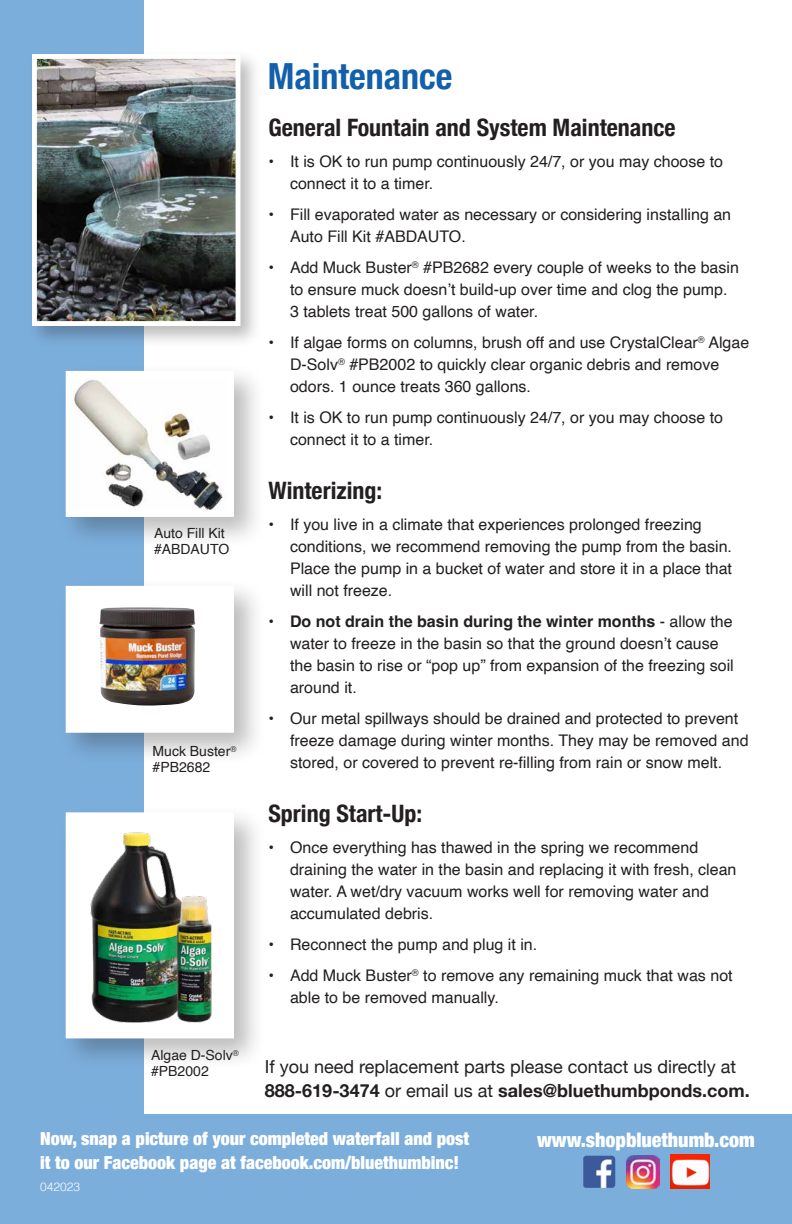
<style>
.page{position:relative;width:792px;height:1224px;background:#fff}
.page>*{position:absolute;margin:0;border:0;box-sizing:border-box;transform-origin:0 0}
.t1{font:700 condensed 36px "Helvetica Neue";color:#125fab}
.t2{font:700 condensed 24px "Helvetica Neue";color:#231f20}
.t3{font:900 condensed 20px "Helvetica Neue";color:#fff}
.t4{font:18px/24px "Helvetica Neue";color:#231f20}
.t5{font:900 condensed 18px/24px "Helvetica Neue";color:#fff}
.t6{font:16px/22px "Helvetica";color:#231f20}
.t7{font:14px/16px "Helvetica";color:#231f20}
.t8{font:300 12px "Helvetica";color:#fff}
.s1{font-weight:700}
</style>
<div class="page">
<svg style="left:788px;top:1114px;width:4px;height:110px"></svg>
<div style="left:0;top:0;width:144px;height:1224px;background:#7caedc"></div>
<div style="left:0;top:1115px;width:791px;height:109px;background:#7caedc"></div>
<img style="left:671px;top:1155px;width:39px;height:34px">
<img style="left:583px;top:1156px;width:32px;height:32px">
<img style="left:627px;top:1156px;width:32px;height:32px">
<div style="left:27px;top:49px;width:235px;height:299px;background:#231f20;opacity:.3"></div>
<img style="left:38px;top:60px;width:196px;height:260px">
<div style="left:32px;top:54px;width:208px;height:272px;border:5px solid #fff"></div>
<div style="left:59px;top:364px;width:207px;height:185px;background:#231f20;opacity:.3"></div>
<img style="left:74px;top:379px;width:152px;height:130px">
<div style="left:66px;top:371px;width:168px;height:146px;border:7px solid #fff"></div>
<div style="left:59px;top:579px;width:207px;height:186px;background:#231f20;opacity:.3"></div>
<div style="left:66px;top:586px;width:168px;height:147px;background:#fff"></div>
<div style="left:59px;top:805px;width:207px;height:265px;background:#231f20;opacity:.3"></div>
<div style="left:66px;top:812px;width:168px;height:226px;background:#fff"></div>
<img style="left:90px;top:832px;width:122px;height:191px">
<img style="left:99px;top:607px;width:96px;height:99px">
<p class="t7" style="left:154px;top:526px;width:77px">Auto Fill Kit #ABDAUTO</p>
<p class="t7" style="left:153px;top:744px;width:85px">Muck Buster<sup>® </sup>#PB2682</p>
<h1 class="t1" style="left:268px;top:46px;width:186px">Maintenance</h1>
<h2 class="t2" style="left:268px;top:108px;width:409px">General Fountain and System Maintenance</h2>
<p class="t6" style="left:290px;top:151px;width:435px;text-indent:-22px">• It is OK to run pump continuously 24/7, or you may choose to connect it to a timer.</p>
<p class="t6" style="left:290px;top:204px;width:443px;text-indent:-22px">• Fill evaporated water as necessary or considering installing an<br>Auto Fill Kit #ABDAUTO.</p>
<p class="t6" style="left:290px;top:257px;width:450px;text-indent:-22px">• Add Muck Buster<sup>®</sup> #PB2682 every couple of weeks to the basin to ensure muck doesn’t build-up over time and clog the pump.<br>3 tablets treat 500 gallons of water.</p>
<p class="t6" style="left:290px;top:332px;width:461px;text-indent:-22px">• If algae forms on columns, brush off and use CrystalClear<sup>®</sup> Algae<br>D-Solv<sup>®</sup> #PB2002 to quickly clear organic debris and remove odors. 1 ounce treats 360 gallons.</p>
<p class="t6" style="left:290px;top:407px;width:435px;text-indent:-22px">• It is OK to run pump continuously 24/7, or you may choose to connect it to a timer.</p>
<h2 class="t2" style="left:268px;top:471px;width:115px">Winterizing:</h2>
<p class="t6" style="left:290px;top:514px;width:444px;text-indent:-22px">• If you live in a climate that experiences prolonged freezing conditions, we recommend removing the pump from the basin.<br>Place the pump in a bucket of water and store it in a place that will not freeze.</p>
<p class="t6" style="left:290px;top:611px;width:445px;text-indent:-22px"><span class="s1">• Do not drain the basin during the winter months</span> - allow the water to freeze in the basin so that the ground doesn’t cause the basin to rise or “pop up” from expansion of the freezing soil around it.</p>
<p class="t6" style="left:290px;top:708px;width:460px;text-indent:-22px">• Our metal spillways should be drained and protected to prevent freeze damage during winter months. They may be removed and stored, or covered to prevent re-filling from rain or snow melt.</p>
<h2 class="t2" style="left:268px;top:794px;width:155px">Spring Start-Up:</h2>
<p class="t6" style="left:290px;top:837px;width:448px;text-indent:-22px">• Once everything has thawed in the spring we recommend draining the water in the basin and replacing it with fresh, clean water. A wet/dry vacuum works well for removing water and accumulated debris.</p>
<p class="t6" style="left:268px;top:934px;width:270px">• Reconnect the pump and plug it in.</p>
<p class="t6" style="left:290px;top:965px;width:444px;text-indent:-22px">• Add Muck Buster<sup>®</sup> to remove any remaining muck that was not able to be removed manually.</p>
<p class="t7" style="left:151px;top:1048px;width:89px">Algae D-Solv<sup>® </sup>#PB2002</p>
<p class="t4" style="left:265px;top:1055px;width:486px">If you need replacement parts please contact us directly at<br><span class="s1">888-619-3474</span> or email us at <span class="s1">sales@bluethumbponds.com.</span></p>
<p class="t5" style="left:40px;top:1126px;width:430px">Now, snap a picture of your completed waterfall and post it to our Facebook page at facebook.com/bluethumbinc!</p>
<p class="t3" style="left:537px;top:1123px;width:219px">www.shopbluethumb.com</p>
<p class="t8" style="left:40px;top:1176px;width:42px">042023</p>
</div>
